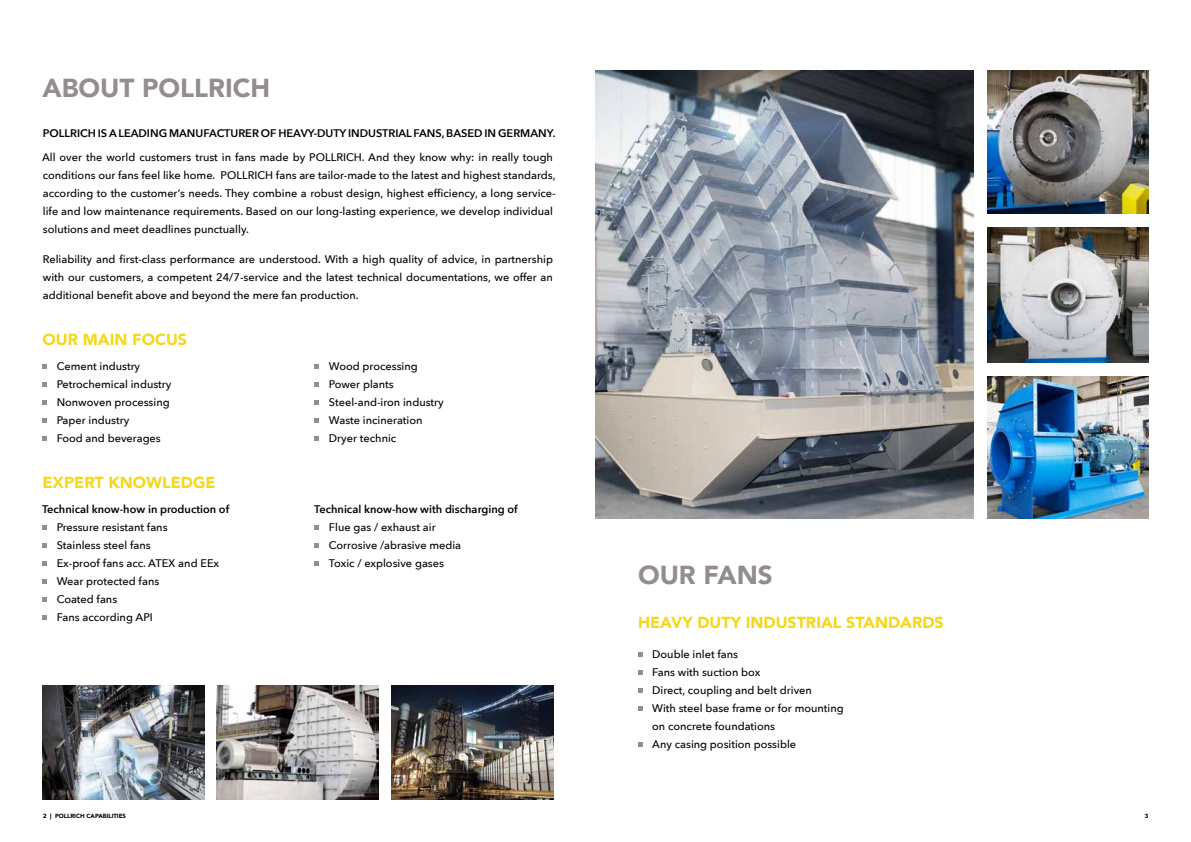
<style>
.page{position:relative;width:1191px;height:842px;background:#fff}
.page>*{position:absolute;margin:0;border:0;box-sizing:border-box;transform-origin:0 0}
.t1{font:900 26px "Avenir";color:#938c90}
.t2{font:900 16px "Avenir";color:#f5d71b}
.t3{font:500 11px/18px "Avenir Next";color:#000}
.t4{font:600 11px "Avenir Next";color:#000}
.t5{font:900 6px "Avenir";color:#000}
</style>
<div class="page">
<svg style="left:43px;top:365px;width:4px;height:4px"></svg>
<svg style="left:43px;top:383px;width:4px;height:4px"></svg>
<svg style="left:43px;top:401px;width:4px;height:4px"></svg>
<svg style="left:43px;top:419px;width:4px;height:4px"></svg>
<svg style="left:43px;top:437px;width:4px;height:4px"></svg>
<svg style="left:315px;top:365px;width:4px;height:4px"></svg>
<svg style="left:315px;top:383px;width:4px;height:4px"></svg>
<svg style="left:315px;top:401px;width:4px;height:4px"></svg>
<svg style="left:315px;top:419px;width:4px;height:4px"></svg>
<svg style="left:315px;top:437px;width:4px;height:4px"></svg>
<svg style="left:315px;top:525px;width:4px;height:4px"></svg>
<svg style="left:315px;top:543px;width:4px;height:4px"></svg>
<svg style="left:315px;top:561px;width:4px;height:4px"></svg>
<svg style="left:43px;top:525px;width:4px;height:4px"></svg>
<svg style="left:43px;top:543px;width:4px;height:4px"></svg>
<svg style="left:43px;top:561px;width:4px;height:4px"></svg>
<svg style="left:43px;top:579px;width:4px;height:4px"></svg>
<svg style="left:43px;top:597px;width:4px;height:4px"></svg>
<svg style="left:43px;top:615px;width:4px;height:4px"></svg>
<svg style="left:638px;top:652px;width:4px;height:4px"></svg>
<svg style="left:638px;top:670px;width:4px;height:4px"></svg>
<svg style="left:638px;top:688px;width:4px;height:4px"></svg>
<svg style="left:638px;top:706px;width:4px;height:4px"></svg>
<svg style="left:638px;top:742px;width:4px;height:4px"></svg>
<img style="left:217px;top:685px;width:161px;height:114px">
<img style="left:392px;top:685px;width:161px;height:114px">
<img style="left:43px;top:685px;width:161px;height:114px">
<img style="left:595px;top:71px;width:378px;height:448px">
<img style="left:987px;top:71px;width:161px;height:142px">
<img style="left:987px;top:227px;width:161px;height:135px">
<img style="left:987px;top:377px;width:161px;height:142px">
<h1 class="t1" style="left:43px;top:66px;width:229px">ABOUT POLLRICH</h1>
<p class="t4" style="left:43px;top:124px;width:514px">POLLRICH IS A LEADING MANUFACTURER OF HEAVY-DUTY INDUSTRIAL FANS, BASED IN GERMANY.</p>
<p class="t3" style="left:42px;top:148px;width:515px">All over the world customers trust in fans made by POLLRICH. And they know why: in really tough conditions our fans feel like home. POLLRICH fans are tailor-made to the latest and highest standards, according to the customer’s needs. They combine a robust design, highest efficiency, a long service&shy;life and low maintenance requirements. Based on our long-lasting experience, we develop individual solutions and meet deadlines punctually.</p>
<p class="t3" style="left:43px;top:250px;width:512px;text-align:justify">Reliability and first-class performance are understood. With a high quality of advice, in partnership with our customers, a competent 24/7-service and the latest technical documentations, we offer an additional benefit above and beyond the mere fan production.</p>
<h2 class="t2" style="left:43px;top:326px;width:146px">OUR MAIN FOCUS</h2>
<p class="t3" style="left:57px;top:357px;width:116px">Cement industry<br>Petrochemical industry<br>Nonwoven processing<br>Paper industry<br>Food and beverages</p>
<p class="t3" style="left:329px;top:357px;width:116px">Wood processing<br>Power plants<br>Steel-and-iron industry<br>Waste incineration<br>Dryer technic</p>
<h2 class="t2" style="left:43px;top:469px;width:175px">EXPERT KNOWLEDGE</h2>
<p class="t4" style="left:314px;top:499px;width:205px">Technical know-how with discharging of</p>
<p class="t3" style="left:329px;top:518px;width:134px">Flue gas / exhaust air<br>Corrosive /abrasive media<br>Toxic / explosive gases</p>
<p class="t4" style="left:42px;top:499px;width:189px">Technical know-how in production of</p>
<p class="t3" style="left:57px;top:518px;width:164px">Pressure resistant fans<br>Stainless steel fans<br>Ex-proof fans acc. ATEX and EEx<br>Wear protected fans<br>Coated fans<br>Fans according API</p>
<h1 class="t1" style="left:638px;top:553px;width:136px">OUR FANS</h1>
<h2 class="t2" style="left:638px;top:608px;width:307px">HEAVY DUTY INDUSTRIAL STANDARDS</h2>
<p class="t3" style="left:652px;top:645px;width:193px">Double inlet fans<br>Fans with suction box<br>Direct, coupling and belt driven<br>With steel base frame or for mounting on concrete foundations<br>Any casing position possible</p>
<p class="t5" style="left:43px;top:811px;width:84px">2 | POLLRICH CAPABILITIES</p>
<p class="t5" style="left:1144px;top:811px;width:5px">3</p>
</div>
